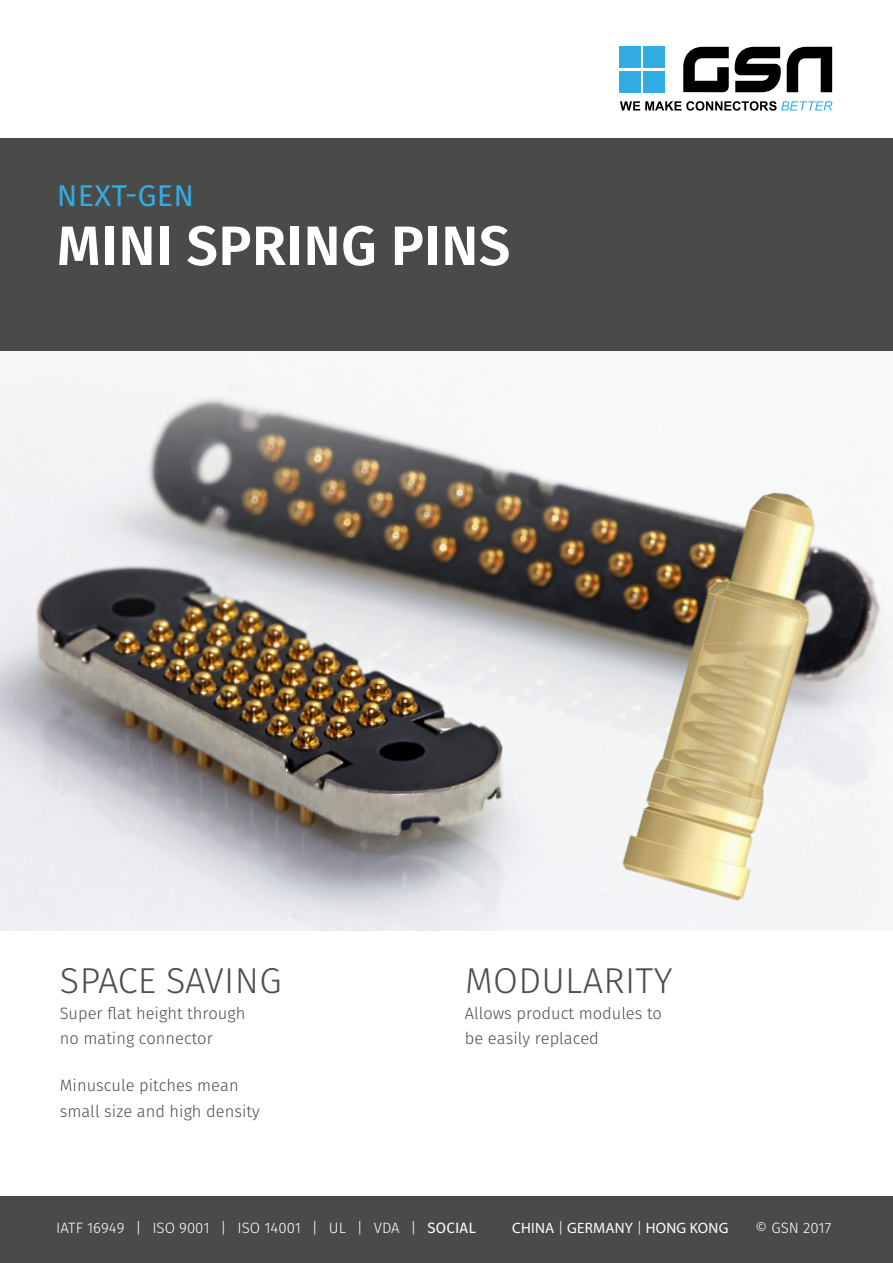
<style>
.page{position:relative;width:893px;height:1263px;background:#fff}
.page>*{position:absolute;margin:0;border:0;box-sizing:border-box;transform-origin:0 0}
.t1{font:600 55.5px "Fira Sans";letter-spacing:.01em;color:#fff}
.t2{font:300 36px "Fira Sans";letter-spacing:.01em;color:#4d4d4c}
.t3{font:30.15px "Fira Sans OT";letter-spacing:.01em;color:#31ade4}
.t4{font:300 16.5px/25.5px "Fira Sans";color:#4d4d4c}
.t5{font:300 15px "Fira Sans";color:#fff}
.t6{font:15px "Myriad Pro";letter-spacing:.02em;color:#fff}
.s1{font-weight:400}
.s2{font-family:"Fira Sans";font-weight:300;font-size:14.85px}
</style>
<div class="page">
<img style="left:1px;top:381px;width:892px;height:550px">
<div style="left:0;top:138px;width:893px;height:213px;background:#4a4a49"></div>
<img style="left:614px;top:473px;width:246px;height:435px">
<div style="left:0;top:1196px;width:893px;height:67px;background:#4a4a49"></div>
<svg style="left:683px;top:47px;width:149px;height:45px"></svg>
<svg style="left:620px;top:101px;width:212px;height:10px"></svg>
<div style="left:620px;top:47px;width:21px;height:21px;background:#31ade4"></div>
<div style="left:644px;top:47px;width:21px;height:21px;background:#31ade4"></div>
<div style="left:620px;top:71px;width:21px;height:21px;background:#31ade4"></div>
<div style="left:644px;top:71px;width:21px;height:21px;background:#31ade4"></div>
<p class="t3" style="left:57px;top:175px;width:139px">NEXT-GEN</p>
<p class="t1" style="left:57px;top:200px;width:455px">MINI SPRING PINS</p>
<p class="t2" style="left:60px;top:955px;width:223px">SPACE SAVING</p>
<p class="t4" style="left:60px;top:1000px;width:187px">Super flat height through no mating connector</p>
<p class="t4" style="left:60px;top:1073px;width:202px">Minuscule pitches mean small size and high density</p>
<p class="t2" style="left:465px;top:955px;width:209px">MODULARITY</p>
<p class="t4" style="left:465px;top:1000px;width:198px">Allows product modules to be easily replaced</p>
<p class="t5" style="left:56px;top:1217px;width:421px">IATF 16949 | ISO 9001 | ISO 14001 | UL | VDA | <span class="s1">SOCIAL</span></p>
<p class="t6" style="left:512px;top:1219px;width:218px">CHINA <span class="s2">|</span> GERMANY <span class="s2">|</span> HONG KONG</p>
<p class="t5" style="left:755px;top:1217px;width:78px">© GSN 2017</p>
</div>
